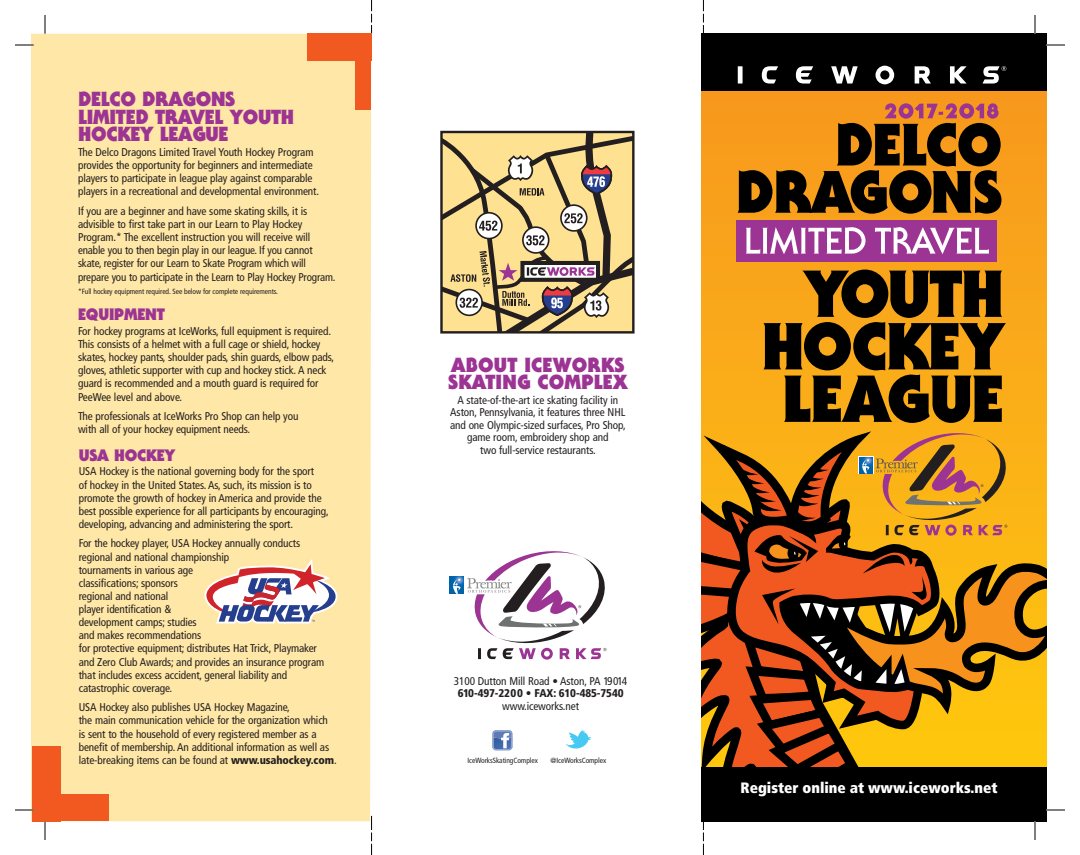
<style>
.page{position:relative;width:1080px;height:855px;background:#fff}
.page>*{position:absolute;margin:0;border:0;box-sizing:border-box;transform-origin:0 0}
.t1{font:900 20px/17.5px "Serif Gothic";letter-spacing:-.01em;color:#9c3493}
.t2{font:900 20px/17.5px "Serif Gothic";letter-spacing:.01em;color:#9c3493}
.t3{font:900 16.25px "Serif Gothic";letter-spacing:-.01em;color:#9c3493}
.t4{font:900 condensed 15px "Frutiger";color:#fff}
.t5{font:condensed 11.25px/13.1px "Frutiger";letter-spacing:-.01em;color:#231f20}
.t6{font:900 condensed 11.25px "Frutiger";letter-spacing:-.01em;color:#231f20}
.t7{font:condensed 7.5px "Frutiger";letter-spacing:-.01em;color:#231f20}
.s1{font-weight:900}
</style>
<div class="page">
<hr style="left:703px;top:800px;width:1px;height:55px;background:#000">
<hr style="left:371px;top:798px;width:1px;height:57px;background:#000">
<div style="left:361px;top:780px;width:19px;height:36px;background:#fff"></div>
<svg style="left:701px;top:786px;width:1px;height:30px"></svg>
<hr style="left:703px;top:0;width:1px;height:56px;background:#000">
<hr style="left:371px;top:0;width:1px;height:51px;background:#000">
<svg style="left:701px;top:34px;width:1px;height:29px"></svg>
<svg style="left:371px;top:34px;width:1px;height:34px"></svg>
<div style="left:702px;top:34px;width:344px;height:777px;background:#f89e1c"></div>
<div style="left:702px;top:34px;width:344px;height:56px;background:#000"></div>
<svg style="left:738px;top:66px;width:5px;height:18px"></svg>
<svg style="left:762px;top:66px;width:16px;height:18px"></svg>
<svg style="left:796px;top:66px;width:17px;height:18px"></svg>
<svg style="left:915px;top:66px;width:16px;height:18px"></svg>
<svg style="left:950px;top:66px;width:17px;height:18px"></svg>
<svg style="left:831px;top:66px;width:27px;height:18px"></svg>
<svg style="left:876px;top:66px;width:18px;height:18px"></svg>
<svg style="left:983px;top:66px;width:23px;height:18px"></svg>
<div style="left:736px;top:220px;width:261px;height:41px;background:#9c3493"></div>
<svg style="left:746px;top:227px;width:120px;height:27px"></svg>
<svg style="left:875px;top:227px;width:114px;height:27px"></svg>
<svg style="left:738px;top:103px;width:263px;height:111px"></svg>
<div style="left:31px;top:34px;width:340px;height:787px;background:#ffe7a7"></div>
<svg style="left:205px;top:559px;width:132px;height:66px"></svg>
<div style="left:440px;top:131px;width:195px;height:203px;border:2px solid #231f20"></div>
<svg style="left:441px;top:132px;width:192px;height:200px;background:#c8b17f"></svg>
<div style="left:32px;top:746px;width:29px;height:75px;background:#f15921"></div>
<div style="left:39px;top:794px;width:70px;height:27px;background:#f15921"></div>
<div style="left:356px;top:45px;width:15px;height:64px;background:#f15921"></div>
<div style="left:307px;top:33px;width:64px;height:28px;background:#f15921"></div>
<svg style="left:449px;top:576px;width:4px;height:18px"></svg>
<div style="left:450px;top:577px;width:13px;height:17px;background:#0163a7"></div>
<svg style="left:453px;top:551px;width:154px;height:109px"></svg>
<svg style="left:492px;top:730px;width:20px;height:20px"></svg>
<svg style="left:565px;top:730px;width:26px;height:19px"></svg>
<svg style="left:15px;top:44px;width:19px;height:2px"></svg>
<svg style="left:1046px;top:44px;width:19px;height:2px"></svg>
<svg style="left:15px;top:809px;width:19px;height:2px"></svg>
<svg style="left:44px;top:15px;width:2px;height:19px"></svg>
<svg style="left:44px;top:821px;width:2px;height:19px"></svg>
<svg style="left:1034px;top:15px;width:2px;height:19px"></svg>
<svg style="left:702px;top:270px;width:363px;height:570px"></svg>
<h1 class="t1" style="left:78px;top:90px;width:218px">DELCO DRAGONS<br>LIMITED TRAVEL YOUTH<br>HOCKEY LEAGUE</h1>
<p class="t5" style="left:78px;top:146px;width:243px">The Delco Dragons Limited Travel Youth Hockey Program provides the opportunity for beginners and intermediate players to participate in league play against comparable players in a recreational and developmental environment.</p>
<p class="t5" style="left:78px;top:205px;width:259px">If you are a beginner and have some skating skills, it is advisible to first take part in our Learn to Play Hockey Program.* The excellent instruction you will receive will enable you to then begin play in our league. If you cannot skate, register for our Learn to Skate Program which will prepare you to participate in the Learn to Play Hockey Program.</p>
<p class="t7" style="left:78px;top:287px;width:201px">*Full hockey equipment required. See below for complete requirements.</p>
<h2 class="t3" style="left:78px;top:304px;width:88px">EQUIPMENT</h2>
<p class="t5" style="left:78px;top:325px;width:258px">For hockey programs at IceWorks, full equipment is required.<br>This consists of a helmet with a full cage or shield, hockey skates, hockey pants, shoulder pads, shin guards, elbow pads, gloves, athletic supporter with cup and hockey stick. A neck guard is recommended and a mouth guard is required for PeeWee level and above.</p>
<p class="t5" style="left:78px;top:410px;width:222px">The professionals at IceWorks Pro Shop can help you with all of your hockey equipment needs.</p>
<h2 class="t3" style="left:79px;top:445px;width:98px">USA HOCKEY</h2>
<p class="t5" style="left:79px;top:465px;width:252px">USA Hockey is the national governing body for the sport<br>of hockey in the United States. As, such, its mission is to promote the growth of hockey in America and provide the best possible experience for all participants by encouraging, developing, advancing and administering the sport.</p>
<p class="t5" style="left:79px;top:537px;width:247px">For the hockey player, USA Hockey annually conducts regional and national championship<br>tournaments in various age<br>classifications; sponsors<br>regional and national<br>player identification &amp;<br>development camps; studies<br>and makes recommendations<br>for protective equipment; distributes Hat Trick, Playmaker and Zero Club Awards; and provides an insurance program that includes excess accident, general liability and catastrophic coverage.</p>
<p class="t5" style="left:79px;top:701px;width:260px">USA Hockey also publishes USA Hockey Magazine,<br>the main communication vehicle for the organization which is sent to the household of every registered member as a benefit of membership. An additional information as well as late-breaking items can be found at <span class="s1">www.usahockey.com</span>.</p>
<h1 class="t2" style="left:448px;top:356px;width:181px">ABOUT ICEWORKS<br>SKATING COMPLEX</h1>
<p class="t5" style="left:450px;top:394px;width:177px;line-height:12.5px;text-align:center">A state-of-the-art ice skating facility in Aston, Pennsylvania, it features three NHL and one Olympic-sized surfaces, Pro Shop, game room, embroidery shop and<br>two full-service restaurants.</p>
<p class="t5" style="left:454px;top:674px;width:175px">3100 Dutton Mill Road • Aston, PA 19014</p>
<p class="t6" style="left:458px;top:687px;width:167px">610-497-2200 • FAX: 610-485-7540</p>
<p class="t5" style="left:502px;top:699px;width:78px">www.iceworks.net</p>
<p class="t7" style="left:468px;top:756px;width:72px">IceWorksSkatingComplex</p>
<p class="t7" style="left:551px;top:756px;width:57px">@IceWorksComplex</p>
<h3 class="t4" style="left:741px;top:778px;width:258px">Register online at www.iceworks.net</h3>
</div>
